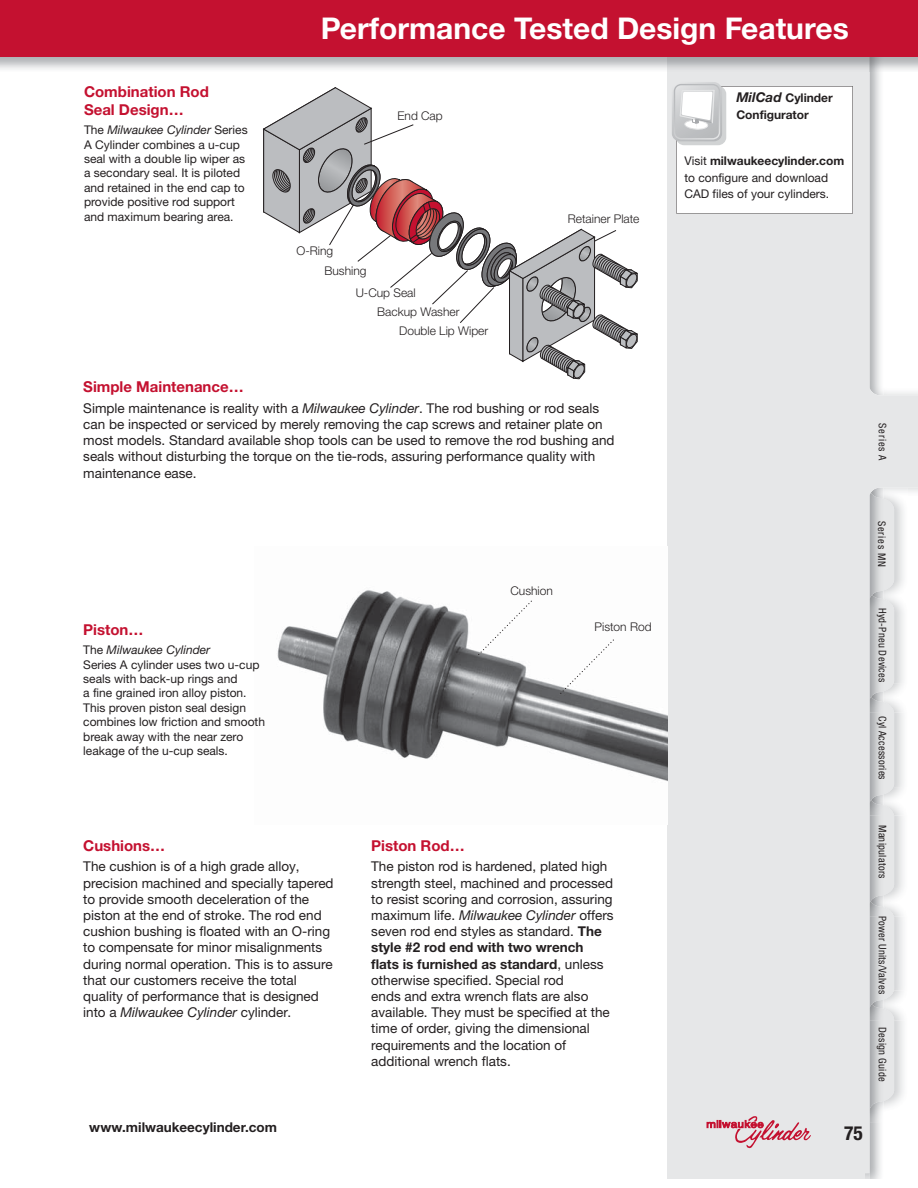
<style>
.page{position:relative;width:918px;height:1188px;background:#fff}
.page>*{position:absolute;margin:0;border:0;box-sizing:border-box;transform-origin:0 0}
.t1{font:700 30px "Helvetica Neue LTW1 G";color:#fff}
.t2{font:700 condensed 19.5px "Helvetica Neue LTW1 G";color:#231f20}
.t3{font:700 15px/18px "Helvetica Neue LTW1 G";color:#c41130}
.t4{font:13.5px/16.2px "Helvetica Neue LTW1 G";color:#231f20}
.t5{font:700 13.5px "Helvetica Neue LTW1 G";color:#231f20}
.t6{font:12px/14.4px "Helvetica Neue LTW1 G";color:#231f20}
.t7{font:300 12px/19.8px "Helvetica Neue LTW1 G";color:#231f20}
.t8{font:700 12px/16.5px "Helvetica Neue LTW1 G";color:#231f20}
.t9{font:condensed 10.5px "Helvetica Neue LTW1 G";letter-spacing:.025em;color:#231f20}
.t10{font:condensed 10.5px "Helvetica Neue LTW1 G";letter-spacing:.075em;color:#231f20}
.s1{font-style:italic}
.s2{font-style:italic;font-size:13.5px}
.s3{font-weight:700}
</style>
<div class="page">
<svg style="left:894px;top:392px;width:24px;height:712px"></svg>
<div style="left:667px;top:0;width:198px;height:1178px;background:#e6e7e8"></div>
<div style="left:0;top:0;width:918px;height:57px;background:#c41130"></div>
<svg style="left:262px;top:88px;width:376px;height:292px"></svg>
<img style="left:277px;top:547px;width:391px;height:277px">
<svg style="left:478px;top:601px;width:54px;height:54px"></svg>
<svg style="left:560px;top:640px;width:54px;height:54px"></svg>
<svg style="left:672px;top:82px;width:50px;height:59px"></svg>
<svg style="left:674px;top:57px;width:220px;height:1121px"></svg>
<p class="t3" style="left:84px;top:85px;width:126px">Combination Rod<br>Seal Design…</p>
<p class="t6" style="left:84px;top:124px;width:165px">The <span class="s1">Milwaukee Cylinder</span> Series<br>A Cylinder combines a u-cup seal with a double lip wiper as a secondary seal. It is piloted and retained in the end cap to provide positive rod support and maximum bearing area.</p>
<h1 class="t1" style="left:321px;top:17px;width:529px">Performance Tested Design Features</h1>
<p class="t7" style="left:397px;top:107px;width:47px">End Cap</p>
<p class="t7" style="left:324px;top:243px;width:43px;text-indent:-28px">O-Ring<br>Bushing</p>
<p class="t7" style="left:356px;top:285px;width:62px">U-Cup Seal</p>
<p class="t7" style="left:377px;top:303px;width:84px">Backup Washer</p>
<p class="t7" style="left:399px;top:322px;width:91px">Double Lip Wiper</p>
<p class="t7" style="left:568px;top:210px;width:73px">Retainer Plate</p>
<p class="t8" style="left:736px;top:91px;width:98px"><span class="s2">MilCad</span> Cylinder<br>Configurator</p>
<p class="t6" style="left:685px;top:154px;width:161px;line-height:16.5px">Visit <span class="s3">milwaukeecylinder.com </span>to configure and download<br>CAD files of your cylinders.</p>
<p class="t3" style="left:83px;top:380px;width:162px">Simple Maintenance…</p>
<p class="t4" style="left:83px;top:401px;width:533px">Simple maintenance is reality with a <span class="s1">Milwaukee Cylinder</span>. The rod bushing or rod seals can be inspected or serviced by merely removing the cap screws and retainer plate on most models. Standard available shop tools can be used to remove the rod bushing and seals without disturbing the torque on the tie-rods, assuring performance quality with maintenance ease.</p>
<p class="t3" style="left:83px;top:623px;width:62px">Piston…</p>
<p class="t6" style="left:83px;top:644px;width:183px">The <span class="s1">Milwaukee Cylinder<br></span>Series A cylinder uses two u-cup seals with back-up rings and<br>a fine grained iron alloy piston.<br>This proven piston seal design combines low friction and smooth break away with the near zero leakage of the u-cup seals.</p>
<p class="t7" style="left:511px;top:583px;width:44px">Cushion</p>
<p class="t7" style="left:595px;top:618px;width:59px">Piston Rod</p>
<p class="t9" style="left:886px;top:423px;width:38px;rotate:90deg">Series A</p>
<p class="t10" style="left:886px;top:521px;width:48px;rotate:90deg">Series MN</p>
<p class="t9" style="left:886px;top:608px;width:76px;rotate:90deg">Hyd-Pneu Devices</p>
<p class="t9" style="left:886px;top:716px;width:65px;rotate:90deg">Cyl Accessories</p>
<p class="t3" style="left:83px;top:838px;width:83px">Cushions…</p>
<p class="t4" style="left:83px;top:860px;width:252px">The cushion is of a high grade alloy, precision machined and specially tapered to provide smooth deceleration of the piston at the end of stroke. The rod end cushion bushing is floated with an O-ring to compensate for minor misalignments during normal operation. This is to assure that our customers receive the total quality of performance that is designed into a <span class="s1">Milwaukee Cylinder</span> cylinder.</p>
<p class="t3" style="left:371px;top:838px;width:95px">Piston Rod…</p>
<p class="t4" style="left:371px;top:860px;width:244px">The piston rod is hardened, plated high strength steel, machined and processed to resist scoring and corrosion, assuring maximum life. <span class="s1">Milwaukee Cylinder</span> offers seven rod end styles as standard. <span class="s3">The style #2 rod end with two wrench flats is furnished as standard</span>, unless otherwise specified. Special rod<br>ends and extra wrench flats are also available. They must be specified at the time of order, giving the dimensional requirements and the location of additional wrench flats.</p>
<p class="t9" style="left:886px;top:825px;width:55px;rotate:90deg">Manipulators</p>
<p class="t9" style="left:886px;top:916px;width:80px;rotate:90deg">Power Units/Valves</p>
<p class="t9" style="left:886px;top:1027px;width:56px;rotate:90deg">Design Guide</p>
<p class="t5" style="left:89px;top:1122px;width:189px">www.milwaukeecylinder.com</p>
<h2 class="t2" style="left:844px;top:1127px;width:20px">75</h2>
</div>
